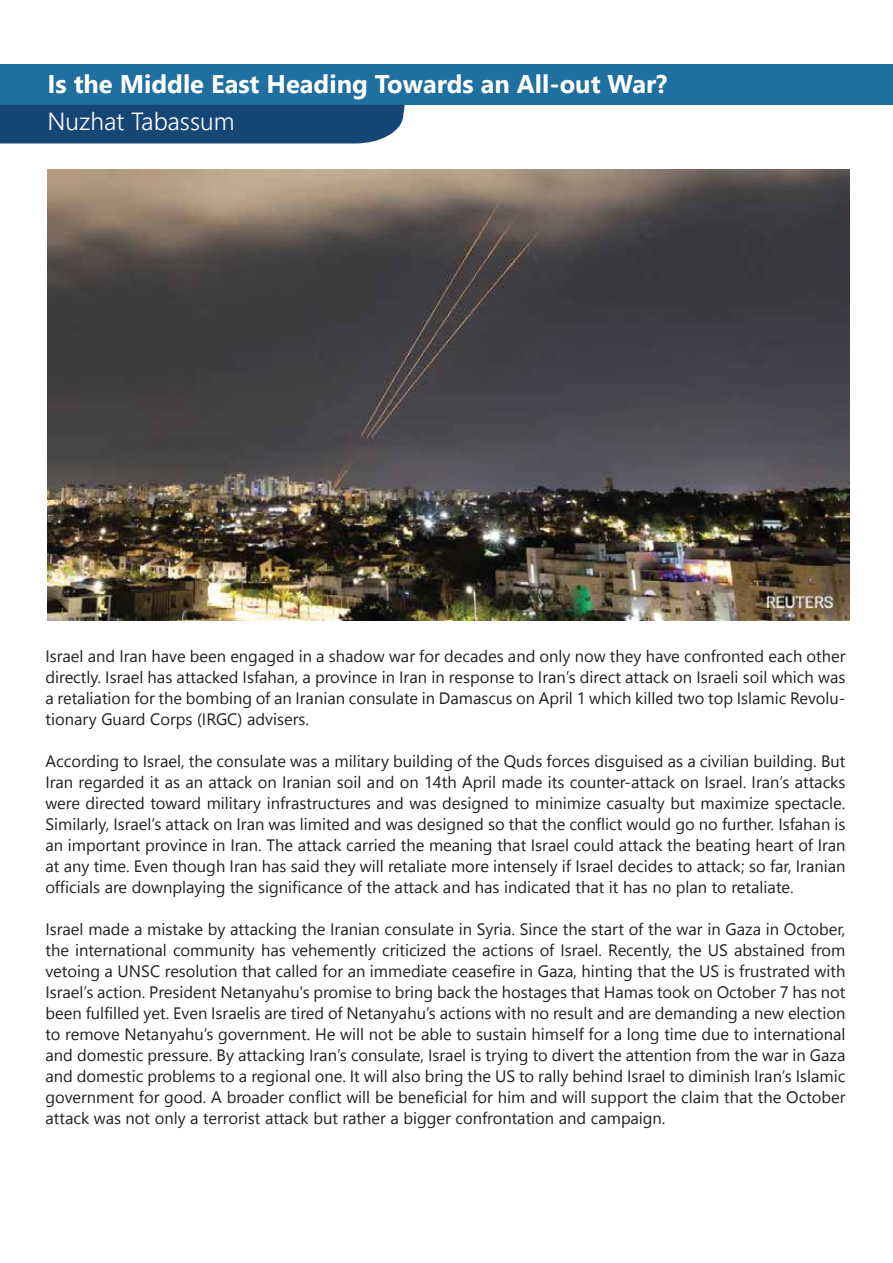
<style>
.page{position:relative;width:893px;height:1263px;background:#fff}
.page>*{position:absolute;margin:0;border:0;box-sizing:border-box;transform-origin:0 0}
.t1{font:700 25.5px "Nirmala UI";color:#fff}
.t2{font:300 24.75px "Nirmala UI";color:#fff}
.t3{font:16.5px/21px "Nirmala UI";color:#231f20;text-align:justify}
</style>
<div class="page">
<div style="left:0;top:64px;width:893px;height:40px;background:#1f6fa0"></div>
<div style="left:0;top:105px;width:405px;height:38px;background:#164676"></div>
<img style="left:48px;top:169px;width:802px;height:451px">
<h1 class="t1" style="left:47px;top:63px;width:621px">Is the Middle East Heading Towards an All-out War?</h1>
<h2 class="t2" style="left:47px;top:102px;width:189px">Nuzhat Tabassum</h2>
<p class="t3" style="left:45px;top:644px;width:802px">Israel and Iran have been engaged in a shadow war for decades and only now they have confronted each other directly. Israel has attacked Isfahan, a province in Iran in response to Iranʼs direct attack on Israeli soil which was a retaliation for the bombing of an Iranian consulate in Damascus on April 1 which killed two top Islamic Revolu&shy;tionary Guard Corps (IRGC) advisers.</p>
<p class="t3" style="left:45px;top:749px;width:802px">According to Israel, the consulate was a military building of the Quds forces disguised as a civilian building. But Iran regarded it as an attack on Iranian soil and on 14th April made its counter-attack on Israel. Iranʼs attacks were directed toward military infrastructures and was designed to minimize casualty but maximize spectacle.<br>Similarly, Israelʼs attack on Iran was limited and was designed so that the conflict would go no further. Isfahan is an important province in Iran. The attack carried the meaning that Israel could attack the beating heart of Iran at any time. Even though Iran has said they will retaliate more intensely if Israel decides to attack; so far, Iranian officials are downplaying the significance of the attack and has indicated that it has no plan to retaliate.</p>
<p class="t3" style="left:45px;top:917px;width:802px">Israel made a mistake by attacking the Iranian consulate in Syria. Since the start of the war in Gaza in October, the international community has vehemently criticized the actions of Israel. Recently, the US abstained from vetoing a UNSC resolution that called for an immediate ceasefire in Gaza, hinting that the US is frustrated with Israelʼs action. President Netanyahu's promise to bring back the hostages that Hamas took on October 7 has not been fulfilled yet. Even Israelis are tired of Netanyahuʼs actions with no result and are demanding a new election to remove Netanyahuʼs government. He will not be able to sustain himself for a long time due to international and domestic pressure. By attacking Iranʼs consulate, Israel is trying to divert the attention from the war in Gaza and domestic problems to a regional one. It will also bring the US to rally behind Israel to diminish Iranʼs Islamic government for good. A broader conflict will be beneficial for him and will support the claim that the October attack was not only a terrorist attack but rather a bigger confrontation and campaign.</p>
</div>
